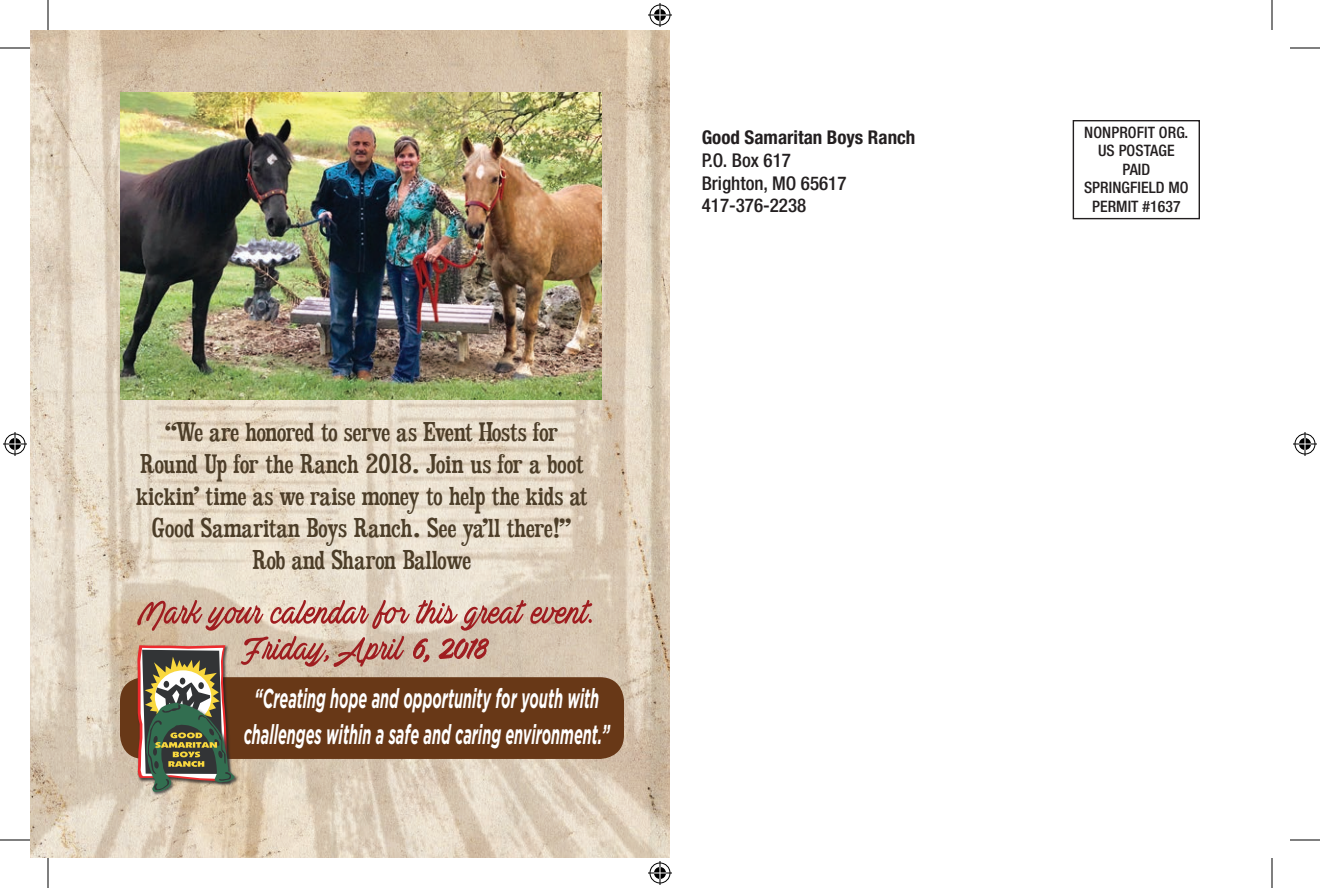
<style>
.page{position:relative;width:1320px;height:888px;background:#fff}
.page>*{position:absolute;margin:0;border:0;box-sizing:border-box;transform-origin:0 0}
.t1{font:29px/32px "Mister Sinatra Slim";letter-spacing:-.015em;color:#4c3d28;text-align:center}
.t2{font:italic 700 27.4px/35.8px "Gotham";color:#fff;text-align:center;scale:.53 1}
.t3{font:500 condensed 19px/22.8px "Helvetica Neue";color:#231f20}
.t4{font:700 condensed 19px "Helvetica Neue";color:#231f20}
.t5{font:500 condensed 15.8px/18.4px "Helvetica Neue";letter-spacing:.005em;color:#231f20;text-align:center}
</style>
<div class="page">
<img style="left:30px;top:30px;width:639px;height:828px">
<div style="left:1073px;top:120px;width:127px;height:99px;border:1px solid #231f20"></div>
<div style="left:120px;top:677px;width:504px;height:82px;background:#683817;border-radius:24px"></div>
<img style="left:145px;top:792px;width:94px;height:5px">
<img style="left:120px;top:93px;width:481px;height:307px">
<svg style="left:137px;top:600px;width:455px;height:192px"></svg>
<hr style="left:0;top:48px;width:30px;height:1px;background:#000">
<hr style="left:1290px;top:48px;width:30px;height:1px;background:#000">
<hr style="left:0;top:840px;width:30px;height:1px;background:#000">
<hr style="left:1290px;top:840px;width:30px;height:1px;background:#000">
<hr style="left:48px;top:0;width:1px;height:30px;background:#000">
<hr style="left:48px;top:858px;width:1px;height:30px;background:#000">
<hr style="left:1272px;top:0;width:1px;height:30px;background:#000">
<hr style="left:1272px;top:858px;width:1px;height:30px;background:#000">
<svg style="left:648px;top:3px;width:24px;height:24px"></svg>
<svg style="left:648px;top:861px;width:24px;height:24px"></svg>
<svg style="left:3px;top:432px;width:24px;height:24px"></svg>
<svg style="left:1293px;top:432px;width:24px;height:24px"></svg>
<p class="t1" style="left:137px;top:417px;width:452px">“We are honored to serve as Event Hosts for Round Up for the Ranch 2018. Join us for a boot kickin’ time as we raise money to help the kids at Good Samaritan Boys Ranch. See ya’ll there!” Rob and Sharon Ballowe</p>
<p class="t2" style="left:244px;top:680px;width:693px">“Creating hope and opportunity for youth with challenges within a safe and caring environment.”</p>
<p class="t4" style="left:702px;top:126px;width:215px">Good Samaritan Boys Ranch</p>
<p class="t3" style="left:702px;top:148px;width:146px">P.O. Box 617<br>Brighton, MO 65617<br>417-376-2238</p>
<p class="t5" style="left:1084px;top:123px;width:106px">NONPROFIT ORG.<br>US POSTAGE<br>PAID<br>SPRINGFIELD MO<br>PERMIT #1637</p>
</div>
